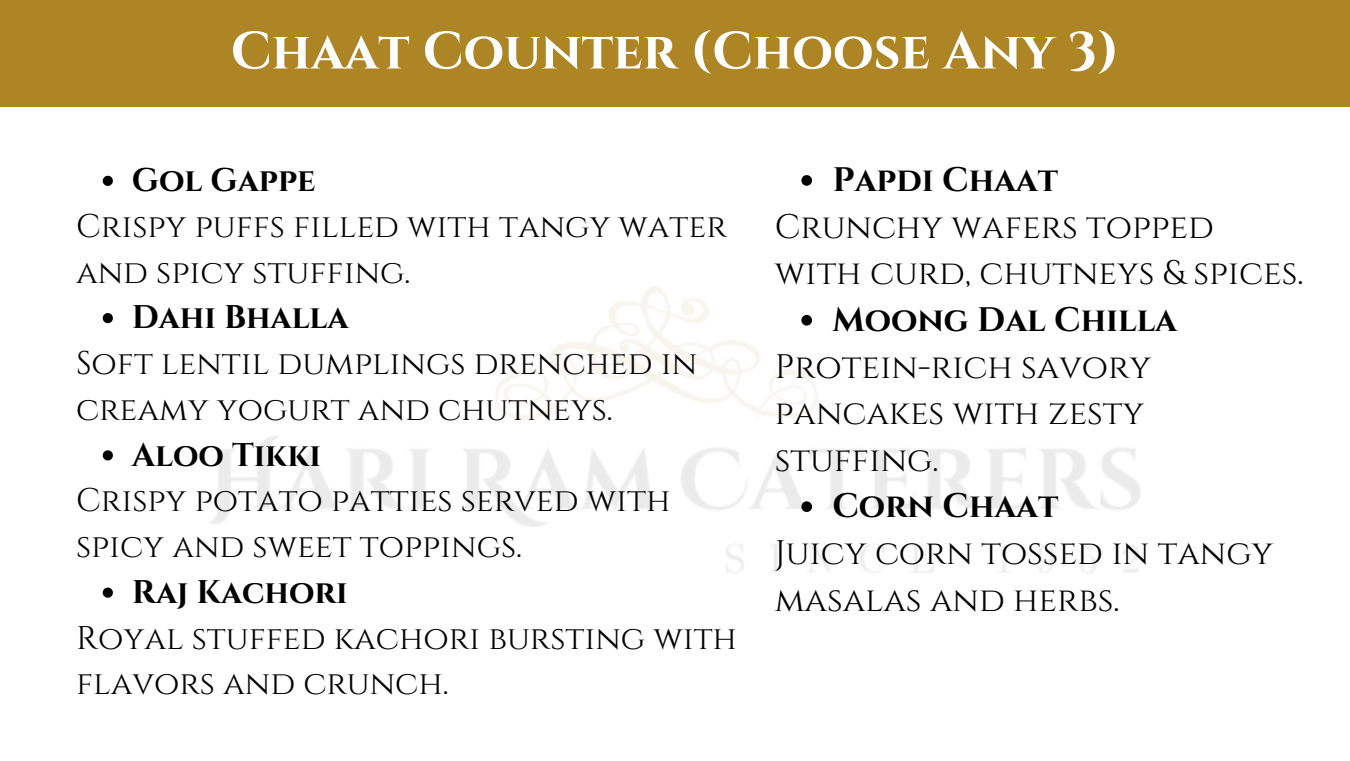
<style>
.page{position:relative;width:1350px;height:761px;background:#fff}
.page>*{position:absolute;margin:0;border:0;box-sizing:border-box;transform-origin:0 0}
.t1{font:700 52.35px "Cinzel";color:#fff}
.t2{font:33.9px/46.7px "Cinzel";color:#000}
.t3{font:700 33.9px "Cinzel";color:#000}
.t4{font:32.7px/45.8px "Cinzel";color:#000}
.t5{font:700 32.7px "Cinzel";color:#000}
</style>
<div class="page">
<svg style="left:103px;top:176px;width:10px;height:10px"></svg>
<div style="left:0;top:0;width:1350px;height:106px;background:#ae8524"></div>
<svg style="left:801px;top:175px;width:11px;height:11px"></svg>
<img style="left:102px;top:286px;width:1038px;height:312px">
<p class="t1" style="left:231px;top:18px;width:890px">Chaat Counter (Choose Any 3)</p>
<h1 class="t5" style="left:132px;top:159px;width:185px">Gol Gappe</h1>
<p class="t4" style="left:76px;top:204px;width:652px">Crispy puffs filled with tangy water and spicy stuffing.</p>
<p class="t5" style="left:132px;top:296px;width:218px">Dahi Bhalla</p>
<p class="t4" style="left:76px;top:341px;width:623px">Soft lentil dumplings drenched in creamy yogurt and chutneys.</p>
<p class="t5" style="left:132px;top:434px;width:191px">Aloo Tikki</p>
<p class="t4" style="left:76px;top:478px;width:596px">Crispy potato patties served with spicy and sweet toppings.</p>
<p class="t5" style="left:132px;top:571px;width:217px">Raj Kachori</p>
<p class="t4" style="left:76px;top:615px;width:663px">Royal stuffed kachori bursting with flavors and crunch.</p>
<p class="t3" style="left:832px;top:158px;width:227px">Papdi Chaat</p>
<p class="t2" style="left:775px;top:204px;width:530px">Crunchy wafers topped with curd, chutneys &amp; spices.</p>
<p class="t3" style="left:832px;top:298px;width:346px">Moong Dal Chilla</p>
<p class="t2" style="left:775px;top:344px;width:378px">Protein-rich savory pancakes with zesty stuffing.</p>
<p class="t3" style="left:832px;top:484px;width:227px">Corn Chaat</p>
<p class="t2" style="left:775px;top:530px;width:500px">Juicy corn tossed in tangy masalas and herbs.</p>
</div>
